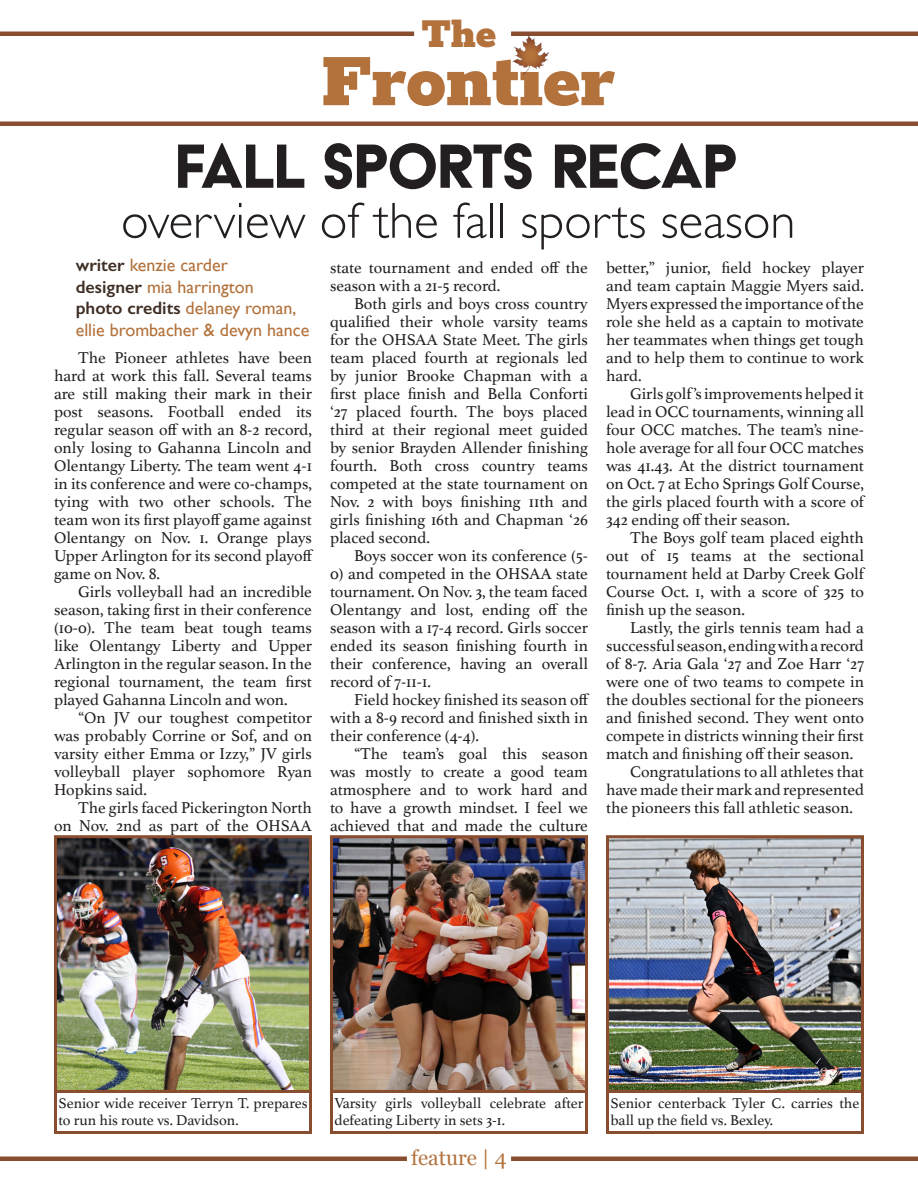
<style>
.page{position:relative;width:918px;height:1188px;background:#fff}
.page>*{position:absolute;margin:0;border:0;box-sizing:border-box;transform-origin:0 0}
.t1{font:900 82.5px "Rokkitt";color:#b3723c}
.t2{font:72px "Acier BAT Display Solid";color:#231f20}
.t3{font:300 51px "Gill Sans";color:#231f20}
.t4{font:900 45px "Rokkitt";color:#b3723c}
.t5{font:21px "Georgia";color:#b3723c}
.t6{font:18px "Gill Sans";color:#b3723c}
.t7{font:16.5px/18px "Athelas";color:#231f20;text-align:justify}
.t8{font:15px/16.5px "Athelas";color:#231f20}
.s1{font-weight:600;color:#3f2e24}
</style>
<div class="page">
<hr style="left:0;top:32px;width:414px;height:4px;background:#894e30">
<hr style="left:511px;top:32px;width:407px;height:4px;background:#894e30">
<hr style="left:0;top:122px;width:918px;height:4px;background:#894e30">
<div style="left:0;top:1156px;width:407px;height:5px;background:#894e30"></div>
<div style="left:511px;top:1156px;width:407px;height:5px;background:#894e30"></div>
<img style="left:512px;top:36px;width:37px;height:39px">
<div style="left:54px;top:1090px;width:258px;height:44px;border:3px solid #894e30"></div>
<img style="left:58px;top:839px;width:250px;height:250px">
<div style="left:54px;top:835px;width:258px;height:258px;border:3px solid #894e30"></div>
<div style="left:330px;top:1090px;width:258px;height:44px;border:3px solid #894e30"></div>
<img style="left:334px;top:839px;width:250px;height:250px">
<div style="left:330px;top:835px;width:258px;height:258px;border:3px solid #894e30"></div>
<div style="left:606px;top:1090px;width:258px;height:44px;border:3px solid #894e30"></div>
<img style="left:610px;top:839px;width:250px;height:250px">
<div style="left:606px;top:835px;width:258px;height:258px;border:3px solid #894e30"></div>
<p class="t4" style="left:421px;top:-3px;width:77px">The</p>
<p class="t1" style="left:319px;top:14px;width:297px">Frontier</p>
<p class="t2" style="left:176px;top:128px;width:564px">FALL SPORTS RECAP</p>
<p class="t3" style="left:121px;top:181px;width:676px">overview of the fall sports season</p>
<p class="t6" style="left:76px;top:254px;width:154px"><span class="s1">writer</span> kenzie carder</p>
<p class="t6" style="left:76px;top:276px;width:180px"><span class="s1">designer</span> mia harrington</p>
<p class="t6" style="left:76px;top:298px;width:222px"><span class="s1">photo credits</span> delaney roman,</p>
<p class="t6" style="left:76px;top:319px;width:235px">ellie brombacher &amp; devyn hance</p>
<p class="t7" style="left:54px;top:348px;width:261px;text-indent:24px">The Pioneer athletes have been hard at work this fall. Several teams are still making their mark in their post seasons. Football ended its regular season off with an 8-2 record, only losing to Gahanna Lincoln and Olentangy Liberty. The team went 4-1 in its conference and were co-champs, tying with two other schools. The team won its first playoff game against Olentangy on Nov. 1. Orange plays Upper Arlington for its second playoff game on Nov. 8.</p>
<p class="t7" style="left:54px;top:582px;width:260px;text-indent:24px">Girls volleyball had an incredible season, taking first in their conference (10-0). The team beat tough teams like Olentangy Liberty and Upper Arlington in the regular season. In the regional tournament, the team first played Gahanna Lincoln and won.</p>
<p class="t7" style="left:54px;top:708px;width:260px;text-indent:24px">“On JV our toughest competitor was probably Corrine or Sof, and on varsity either Emma or Izzy,” JV girls volleyball player sophomore Ryan Hopkins said.</p>
<p class="t7" style="left:54px;top:798px;width:260px;text-align:right">The girls faced Pickerington North<br>on Nov. 2nd as part of the OHSAA</p>
<p class="t7" style="left:330px;top:258px;width:260px">state tournament and ended off the season with a 21-5 record.</p>
<p class="t7" style="left:330px;top:294px;width:260px;text-indent:24px">Both girls and boys cross country qualified their whole varsity teams for the OHSAA State Meet. The girls team placed fourth at regionals led by junior Brooke Chapman with a first place finish and Bella Conforti ‘27 placed fourth. The boys placed third at their regional meet guided by senior Brayden Allender finishing fourth. Both cross country teams competed at the state tournament on Nov. 2 with boys finishing 11th and girls finishing 16th and Chapman ‘26 placed second.</p>
<p class="t7" style="left:354px;top:546px;width:235px">Boys soccer won its conference (5-</p>
<p class="t7" style="left:330px;top:564px;width:260px">0) and competed in the OHSAA state tournament. On Nov. 3, the team faced Olentangy and lost, ending off the season with a 17-4 record. Girls soccer ended its season finishing fourth in their conference, having an overall record of 7-11-1.</p>
<p class="t7" style="left:330px;top:690px;width:261px;text-indent:24px">Field hockey finished its season off with a 8-9 record and finished sixth in their conference (4-4).</p>
<p class="t7" style="left:330px;top:744px;width:260px;text-indent:24px">“The team’s goal this season was mostly to create a good team atmosphere and to work hard and to have a growth mindset. I feel we achieved that and made the culture</p>
<p class="t7" style="left:606px;top:258px;width:260px">better,” junior, field hockey player and team captain Maggie Myers said.<br>Myers expressed the importance of the role she held as a captain to motivate her teammates when things get tough and to help them to continue to work hard.</p>
<p class="t7" style="left:606px;top:384px;width:260px;text-indent:24px">Girls golf’s improvements helped it lead in OCC tournaments, winning all four OCC matches. The team’s nine&shy;hole average for all four OCC matches was 41.43. At the district tournament on Oct. 7 at Echo Springs Golf Course, the girls placed fourth with a score of 342 ending off their season.</p>
<p class="t7" style="left:606px;top:528px;width:260px;text-indent:24px">The Boys golf team placed eighth out of 15 teams at the sectional tournament held at Darby Creek Golf Course Oct. 1, with a score of 325 to finish up the season.</p>
<p class="t7" style="left:606px;top:618px;width:260px;text-indent:24px">Lastly, the girls tennis team had a successful season, ending with a record of 8-7. Aria Gala ‘27 and Zoe Harr ‘27 were one of two teams to compete in the doubles sectional for the pioneers and finished second. They went onto compete in districts winning their first match and finishing off their season.</p>
<p class="t7" style="left:606px;top:762px;width:260px;text-indent:24px">Congratulations to all athletes that have made their mark and represented the pioneers this fall athletic season.</p>
<p class="t8" style="left:58px;top:1094px;width:250px">Senior wide receiver Terryn T. prepares to run his route vs. Davidson.</p>
<p class="t8" style="left:334px;top:1094px;width:250px">Varsity girls volleyball celebrate after defeating Liberty in sets 3-1.</p>
<p class="t8" style="left:610px;top:1094px;width:250px">Senior centerback Tyler C. carries the ball up the field vs. Bexley.</p>
<p class="t5" style="left:411px;top:1142px;width:97px">feature | 4</p>
</div>
